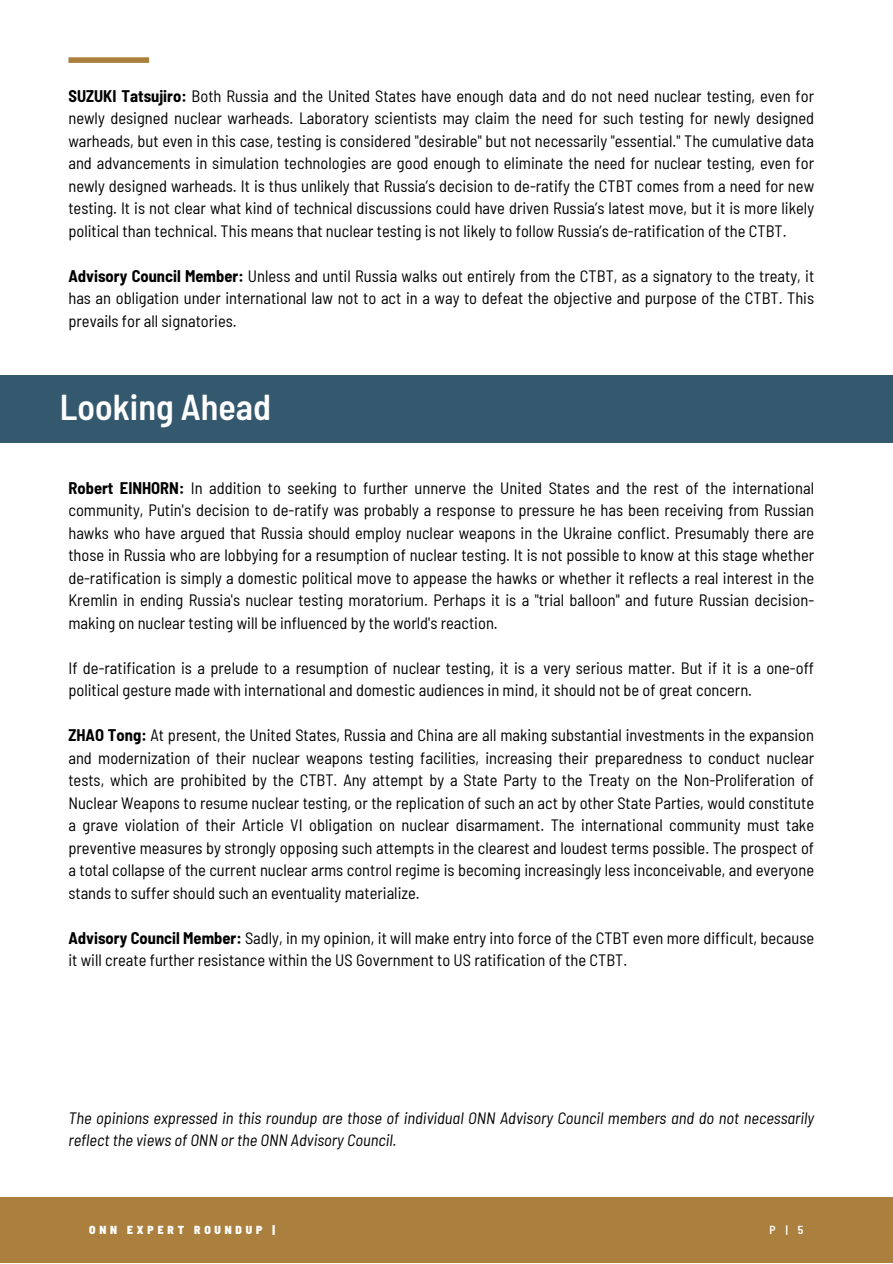
<style>
.page{position:relative;width:893px;height:1264px;background:#fff}
.page>*{position:absolute;margin:0;border:0;box-sizing:border-box;transform-origin:0 0}
.t1{font:600 semi-condensed 36px "Barlow";color:#fff}
.t2{font:semi-condensed 16.5px/22.5px "Barlow";color:#000;text-align:justify}
.t3{font:italic semi-condensed 16.5px/22.5px "Barlow";color:#000}
.t4{font:900 semi-condensed 11.55px "Barlow";letter-spacing:.33em;color:#fff}
.t5{font:600 semi-condensed 11.55px "Barlow";color:#fff}
.s1{font-weight:700}
</style>
<div class="page">
<div style="left:0;top:1196px;width:892px;height:66px;background:#ab803f"></div>
<div style="left:68px;top:57px;width:81px;height:6px;background:#ab803f"></div>
<div style="left:0;top:375px;width:892px;height:67px;background:#34586e"></div>
<p class="t2" style="left:68px;top:84px;width:747px"><span class="s1">SUZUKI Tatsujiro:</span> Both Russia and the United States have enough data and do not need nuclear testing, even for newly designed nuclear warheads. Laboratory scientists may claim the need for such testing for newly designed warheads, but even in this case, testing is considered "desirable" but not necessarily "essential." The cumulative data and advancements in simulation technologies are good enough to eliminate the need for nuclear testing, even for newly designed warheads. It is thus unlikely that Russia’s decision to de-ratify the CTBT comes from a need for new testing. It is not clear what kind of technical discussions could have driven Russia’s latest move, but it is more likely political than technical. This means that nuclear testing is not likely to follow Russia’s de-ratification of the CTBT.</p>
<p class="t2" style="left:68px;top:264px;width:747px"><span class="s1">Advisory Council Member:</span> Unless and until Russia walks out entirely from the CTBT, as a signatory to the treaty, it has an obligation under international law not to act in a way to defeat the objective and purpose of the CTBT. This prevails for all signatories.</p>
<p class="t1" style="left:60px;top:384px;width:213px">Looking Ahead</p>
<p class="t2" style="left:68px;top:476px;width:747px"><span class="s1">Robert EINHORN:</span> In addition to seeking to further unnerve the United States and the rest of the international community, Putin's decision to de-ratify was probably a response to pressure he has been receiving from Russian hawks who have argued that Russia should employ nuclear weapons in the Ukraine conflict. Presumably there are those in Russia who are lobbying for a resumption of nuclear testing. It is not possible to know at this stage whether de-ratification is simply a domestic political move to appease the hawks or whether it reflects a real interest in the Kremlin in ending Russia's nuclear testing moratorium. Perhaps it is a "trial balloon" and future Russian decision&shy;making on nuclear testing will be influenced by the world's reaction.</p>
<p class="t2" style="left:68px;top:656px;width:747px">If de-ratification is a prelude to a resumption of nuclear testing, it is a very serious matter. But if it is a one-off political gesture made with international and domestic audiences in mind, it should not be of great concern.</p>
<p class="t2" style="left:68px;top:723px;width:747px"><span class="s1">ZHAO Tong:</span> At present, the United States, Russia and China are all making substantial investments in the expansion and modernization of their nuclear weapons testing facilities, increasing their preparedness to conduct nuclear tests, which are prohibited by the CTBT. Any attempt by a State Party to the Treaty on the Non-Proliferation of Nuclear Weapons to resume nuclear testing, or the replication of such an act by other State Parties, would constitute a grave violation of their Article VI obligation on nuclear disarmament. The international community must take preventive measures by strongly opposing such attempts in the clearest and loudest terms possible. The prospect of a total collapse of the current nuclear arms control regime is becoming increasingly less inconceivable, and everyone stands to suffer should such an eventuality materialize.</p>
<p class="t2" style="left:68px;top:925px;width:747px"><span class="s1">Advisory Council Member:</span> Sadly, in my opinion, it will make entry into force of the CTBT even more difficult, because it will create further resistance within the US Government to US ratification of the CTBT.</p>
<p class="t3" style="left:68px;top:1105px;width:747px">The opinions expressed in this roundup are those of individual ONN Advisory Council members and do not necessarily reflect the views of ONN or the ONN Advisory Council.</p>
<p class="t4" style="left:89px;top:1222px;width:187px">ONN EXPERT ROUNDUP |</p>
<p class="t5" style="left:769px;top:1222px;width:35px">P|5</p>
</div>
